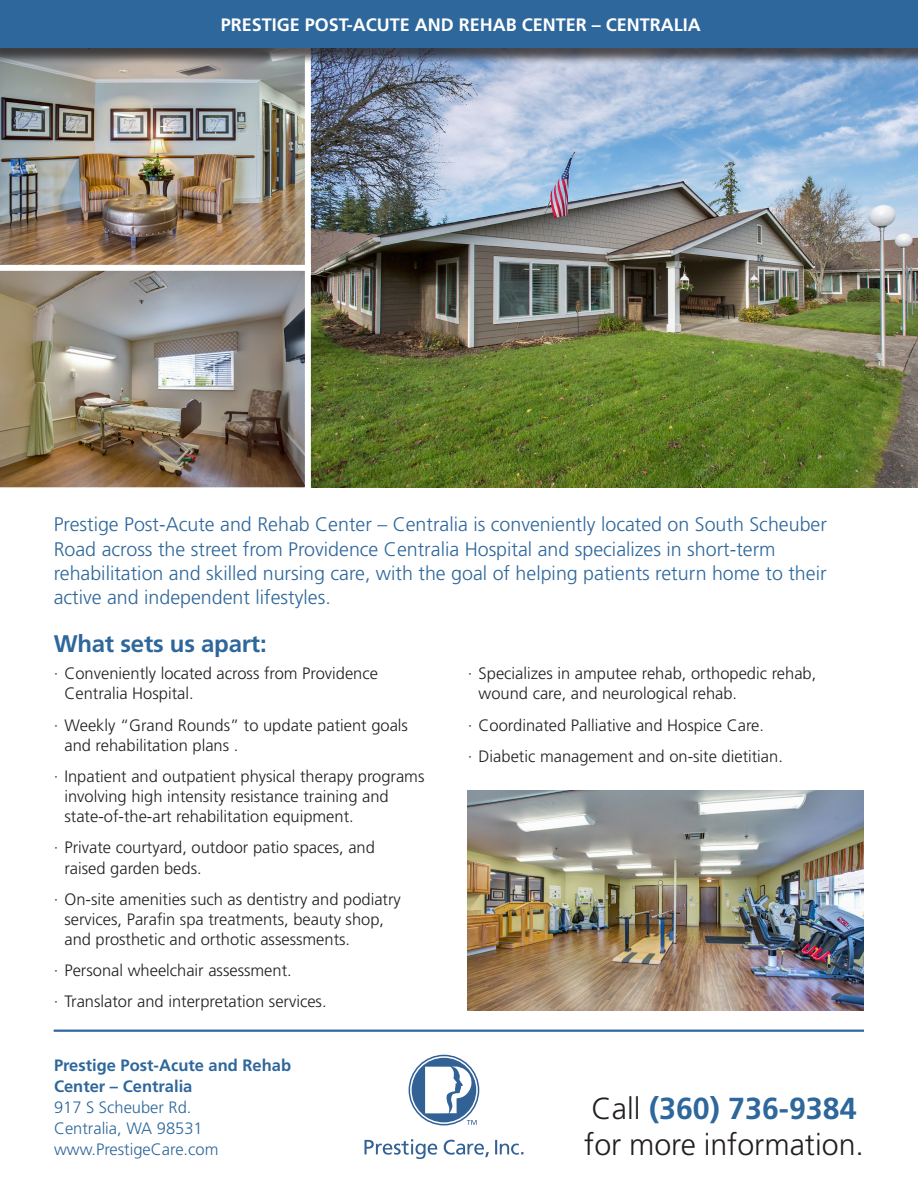
<style>
.page{position:relative;width:918px;height:1188px;background:#fff}
.page>*{position:absolute;margin:0;border:0;box-sizing:border-box;transform-origin:0 0}
.t1{font:300 30.3px/36px "Frutiger LT Std";color:#231f20}
.bullet_header{font:700 24px "Frutiger LT Std";letter-spacing:-.01em;color:#2e679b}
.t2{font:300 19.65px/24.2px "Frutiger LT Std";color:#2e679b}
.t3{font:700 18px "Frutiger LT Std";color:#fff}
.bullet{font:300 16.5px/20.2px "Frutiger LT Std";color:#231f20}
.t4{font:300 16.5px "Frutiger LT Std";color:#2e679b}
.t5{font:700 16.5px/21px "Frutiger LT Std";color:#2e679b}
.s1{font-weight:700;color:#2e679b}
</style>
<div class="page">
<img style="left:311px;top:64px;width:607px;height:423px">
<img style="left:0;top:64px;width:311px;height:201px">
<div style="left:0;top:0;width:918px;height:64px;background:#231f20;opacity:.75"></div>
<div style="left:0;top:0;width:918px;height:48px;background:#2e679b"></div>
<img style="left:0;top:270px;width:311px;height:218px">
<svg style="left:365px;top:1139px;width:158px;height:20px"></svg>
<svg style="left:408px;top:1054px;width:72px;height:72px"></svg>
<div style="left:407px;top:1053px;width:74px;height:74px;border:2px solid #fff;border-radius:50%"></div>
<div style="left:410px;top:1056px;width:68px;height:68px;border:2px solid #fff;border-radius:50%"></div>
<svg style="left:425px;top:1066px;width:47px;height:47px"></svg>
<svg style="left:467px;top:1120px;width:10px;height:5px"></svg>
<hr style="left:54px;top:1030px;width:810px;height:2px;background:#2e679b">
<img style="left:468px;top:791px;width:396px;height:220px">
<p class="t3" style="left:221px;top:14px;width:481px">PRESTIGE POST-ACUTE AND REHAB CENTER – CENTRALIA</p>
<p class="t2" style="left:54px;top:513px;width:775px">Prestige Post-Acute and Rehab Center – Centralia is conveniently located on South Scheuber Road across the street from Providence Centralia Hospital and specializes in short-term rehabilitation and skilled nursing care, with the goal of helping patients return home to their active and independent lifestyles.</p>
<p class="bullet_header" style="left:54px;top:630px;width:215px">What sets us apart:</p>
<p class="bullet" style="left:64px;top:664px;width:315px;text-indent:-11px">· Conveniently located across from Providence<br>Centralia Hospital.</p>
<p class="bullet" style="left:64px;top:715px;width:345px;text-indent:-11px">· Weekly “Grand Rounds” to update patient goals and rehabilitation plans .</p>
<p class="bullet" style="left:64px;top:766px;width:362px;text-indent:-11px">· Inpatient and outpatient physical therapy programs involving high intensity resistance training and state-of-the-art rehabilitation equipment.</p>
<p class="bullet" style="left:64px;top:838px;width:312px;text-indent:-11px">· Private courtyard, outdoor patio spaces, and raised garden beds.</p>
<p class="bullet" style="left:64px;top:889px;width:338px;text-indent:-11px">· On-site amenities such as dentistry and podiatry services, Parafin spa treatments, beauty shop, and prosthetic and orthotic assessments.</p>
<p class="bullet" style="left:54px;top:961px;width:240px">· Personal wheelchair assessment.</p>
<p class="bullet" style="left:54px;top:992px;width:274px">· Translator and interpretation services.</p>
<p class="t5" style="left:54px;top:1055px;width:239px">Prestige Post-Acute and Rehab<br>Center – Centralia</p>
<p class="t4" style="left:54px;top:1098px;width:139px">917 S Scheuber Rd.</p>
<p class="t4" style="left:54px;top:1119px;width:150px">Centralia, WA 98531</p>
<p class="t4" style="left:54px;top:1140px;width:166px">www.PrestigeCare.com</p>
<p class="bullet" style="left:479px;top:664px;width:339px;text-indent:-11px">· Specializes in amputee rehab, orthopedic rehab, wound care, and neurological rehab.</p>
<p class="bullet" style="left:468px;top:715px;width:298px">· Coordinated Palliative and Hospice Care.</p>
<p class="bullet" style="left:468px;top:746px;width:317px">· Diabetic management and on-site dietitian.</p>
<p class="t1" style="left:584px;top:1091px;width:281px">Call <span class="s1">(360) 736-9384 </span>for more information.</p>
</div>
